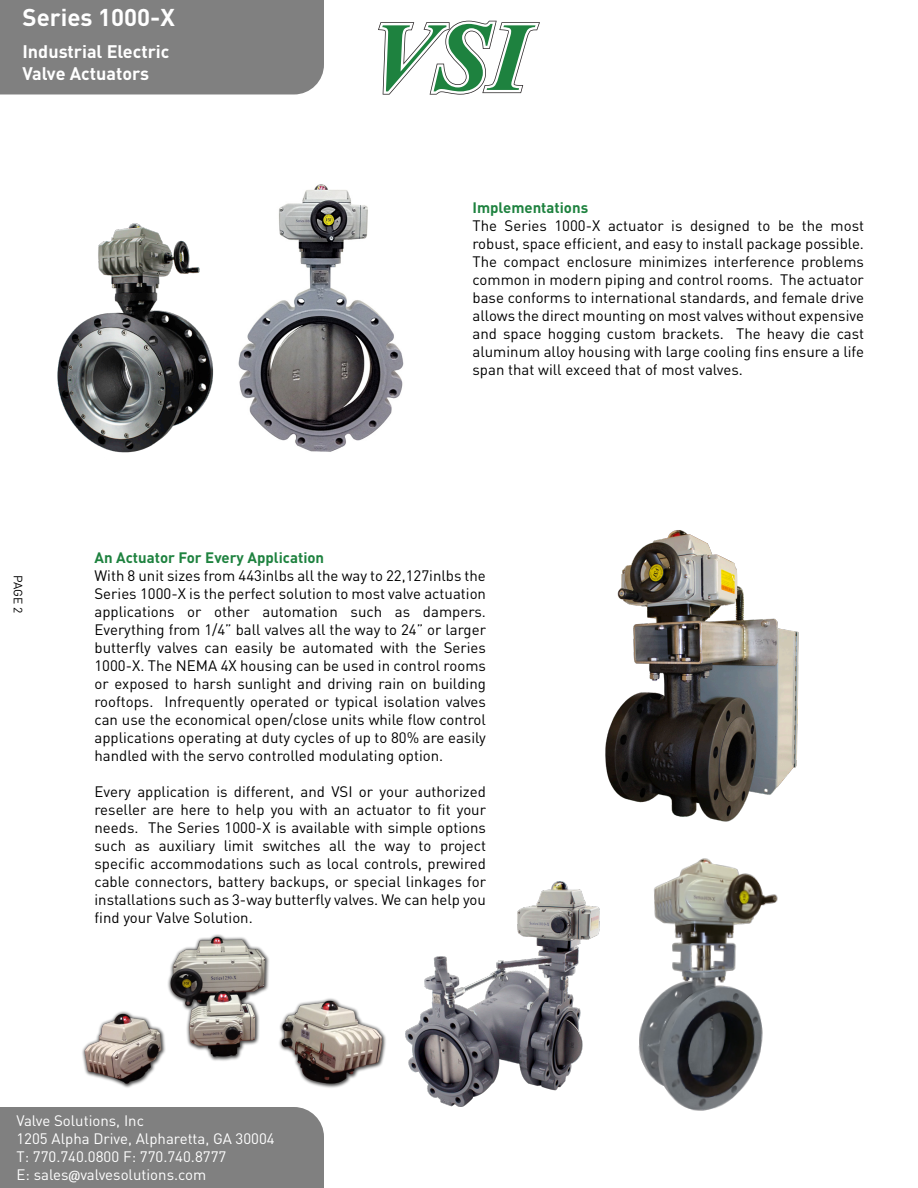
<style>
.page{position:relative;width:918px;height:1188px;background:#fff}
.page>*{position:absolute;margin:0;border:0;box-sizing:border-box;transform-origin:0 0}
.t1{font:700 24px "SPSU Sans";color:#fff}
.t2{font:700 18px/21.6px "SPSU Sans";color:#fff}
.t3{font:15px/18px "SPSU Sans";color:#000;text-align:justify}
.t4{font:15px/18px "SPSU Sans";color:#fff}
.t5{font:700 15px "SPSU Sans";color:#1e823f}
.t6{font:12px "SPSU Sans";color:#000}
</style>
<div class="page">
<div style="left:0;top:0;width:324px;height:94px;background:#808080"></div>
<div style="left:0;top:1107px;width:324px;height:81px;background:#808080"></div>
<svg style="left:378px;top:21px;width:162px;height:73px"></svg>
<img style="left:238px;top:184px;width:166px;height:268px">
<img style="left:57px;top:223px;width:157px;height:230px">
<img style="left:71px;top:934px;width:315px;height:214px">
<img style="left:605px;top:530px;width:194px;height:292px">
<img style="left:405px;top:882px;width:195px;height:225px">
<img style="left:638px;top:858px;width:140px;height:253px">
<h1 class="t1" style="left:22px;top:1px;width:154px">Series 1000-X</h1>
<p class="t2" style="left:22px;top:40px;width:149px">Industrial Electric<br>Valve Actuators</p>
<p class="t5" style="left:472px;top:198px;width:117px">Implementations</p>
<p class="t3" style="left:472px;top:216px;width:393px">The Series 1000-X actuator is designed to be the most robust, space efficient, and easy to install package possible.<br>The compact enclosure minimizes interference problems common in modern piping and control rooms. The actuator base conforms to international standards, and female drive allows the direct mounting on most valves without expensive and space hogging custom brackets. The heavy die cast aluminum alloy housing with large cooling fins ensure a life span that will exceed that of most valves.</p>
<p class="t6" style="left:26px;top:575px;width:40px;rotate:90deg">PAGE 2</p>
<p class="t5" style="left:94px;top:548px;width:231px">An Actuator For Every Application</p>
<p class="t3" style="left:94px;top:566px;width:393px">With 8 unit sizes from 443inlbs all the way to 22,127inlbs the Series 1000-X is the perfect solution to most valve actuation applications or other automation such as dampers.<br>Everything from 1/4” ball valves all the way to 24” or larger butterfly valves can easily be automated with the Series 1000-X. The NEMA 4X housing can be used in control rooms or exposed to harsh sunlight and driving rain on building rooftops. Infrequently operated or typical isolation valves can use the economical open/close units while flow control applications operating at duty cycles of up to 80% are easily handled with the servo controlled modulating option.</p>
<p class="t3" style="left:94px;top:782px;width:393px">Every application is different, and VSI or your authorized reseller are here to help you with an actuator to fit your needs. The Series 1000-X is available with simple options such as auxiliary limit switches all the way to project specific accommodations such as local controls, prewired cable connectors, battery backups, or special linkages for installations such as 3-way butterfly valves. We can help you find your Valve Solution.</p>
<p class="t4" style="left:16px;top:1112px;width:260px">Valve Solutions, Inc<br>1205 Alpha Drive, Alpharetta, GA 30004<br>T: 770.740.0800 F: 770.740.8777<br>E: sales@valvesolutions.com</p>
</div>
